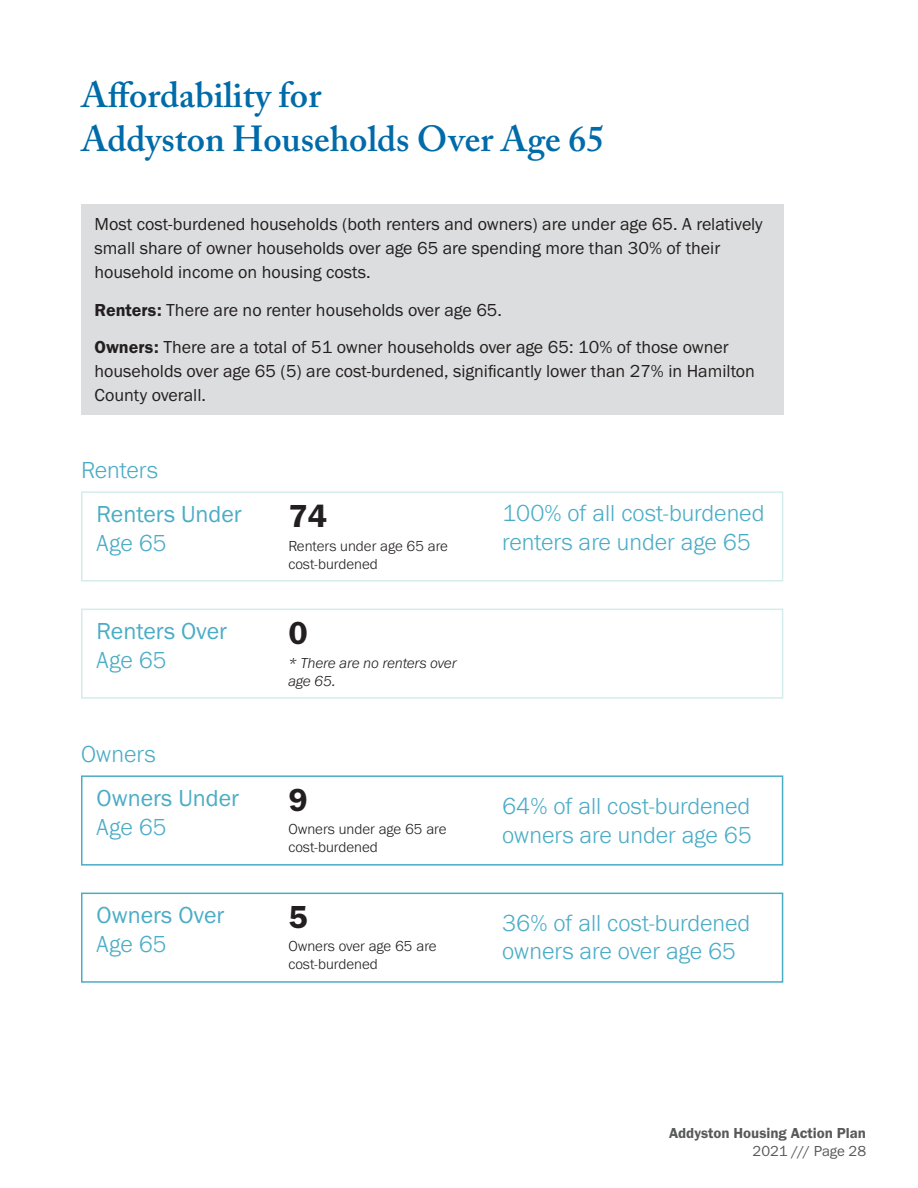
<style>
.page{position:relative;width:918px;height:1188px;background:#fff}
.page>*{position:absolute;margin:0;border:0;box-sizing:border-box;transform-origin:0 0}
.headline{font:600 36px "Adobe Caslon Pro";color:#006ba9}
.callout{font:33px "Franklin Gothic URW Dem";color:#231f20}
.subheader{font:300 24px/28.8px "Franklin Gothic URW";color:#4bacc6}
.subheader-2{font:24px/28.8px "Franklin Gothic URW Boo";color:#4bacc6}
.body_copy_in_box{font:18px/24px "Franklin Gothic URW Boo";color:#231f20}
.callout_detail_and_s{font:300 15px/18px "Franklin Gothic URW";color:#231f20}
.callout_detail_and_s-2{font:italic 300 15px/18px "Franklin Gothic URW";color:#231f20}
.t1{font:15px "Franklin Gothic URW Dem";color:#58595b}
.t2{font:15px "Franklin Gothic URW Boo";color:#58595b}
.s1{font-family:"Franklin Gothic URW Dem"}
.s2{font-family:"Franklin Gothic URW";font-weight:300}
</style>
<div class="page">
<div style="left:81px;top:491px;width:702px;height:91px;border:2px solid #d3edec"></div>
<div style="left:81px;top:609px;width:702px;height:90px;border:2px solid #d3edec"></div>
<div style="left:81px;top:775px;width:702px;height:91px;border:2px solid #4bacc6"></div>
<div style="left:81px;top:893px;width:702px;height:90px;border:2px solid #4bacc6"></div>
<div style="left:81px;top:205px;width:702px;height:210px;background:#dcddde"></div>
<p class="headline" style="left:81px;top:74px;width:242px">Affordability for</p>
<p class="headline" style="left:81px;top:117px;width:525px">Addyston Households Over Age 65</p>
<p class="body_copy_in_box" style="left:94px;top:212px;width:670px">Most cost-burdened households (both renters and owners) are under age 65. A relatively small share of owner households over age 65 are spending more than 30% of their household income on housing costs.</p>
<p class="body_copy_in_box" style="left:94px;top:297px;width:409px"><span class="s1">Renters:</span> There are no renter households over age 65.</p>
<p class="body_copy_in_box" style="left:94px;top:335px;width:662px"><span class="s1">Owners:</span> There are a total of 51 owner households over age 65: 10% of those owner households over age 65 (5) are cost-burdened, significantly lower than 27% in Hamilton<br>County overall.</p>
<p class="subheader" style="left:81px;top:455px;width:79px">Renters</p>
<p class="subheader-2" style="left:97px;top:500px;width:147px">Renters Under<br><span class="s2">Age 65</span></p>
<p class="subheader" style="left:502px;top:498px;width:264px">100% of all cost-burdened renters are under age 65</p>
<p class="callout" style="left:288px;top:496px;width:40px">74</p>
<p class="callout_detail_and_s" style="left:288px;top:537px;width:161px">Renters under age 65 are cost-burdened</p>
<p class="subheader-2" style="left:97px;top:616px;width:132px">Renters Over<br><span class="s2">Age 65</span></p>
<p class="callout" style="left:288px;top:613px;width:21px">0</p>
<p class="callout_detail_and_s-2" style="left:288px;top:654px;width:170px">* There are no renters over age 65.</p>
<p class="subheader" style="left:81px;top:739px;width:76px">Owners</p>
<p class="callout" style="left:288px;top:779px;width:21px">9</p>
<p class="callout_detail_and_s" style="left:288px;top:820px;width:160px">Owners under age 65 are cost-burdened</p>
<p class="subheader-2" style="left:97px;top:783px;width:144px">Owners Under<br><span class="s2">Age 65</span></p>
<p class="subheader" style="left:502px;top:791px;width:251px">64% of all cost-burdened owners are under age 65</p>
<p class="callout" style="left:288px;top:897px;width:21px">5</p>
<p class="callout_detail_and_s" style="left:288px;top:937px;width:150px">Owners over age 65 are cost-burdened</p>
<p class="subheader-2" style="left:97px;top:900px;width:129px">Owners Over<br><span class="s2">Age 65</span></p>
<p class="subheader" style="left:502px;top:908px;width:250px">36% of all cost-burdened owners are over age 65</p>
<p class="t1" style="left:669px;top:1123px;width:198px">Addyston Housing Action Plan</p>
<p class="t2" style="left:753px;top:1141px;width:115px">2021 /// Page 28</p>
</div>
